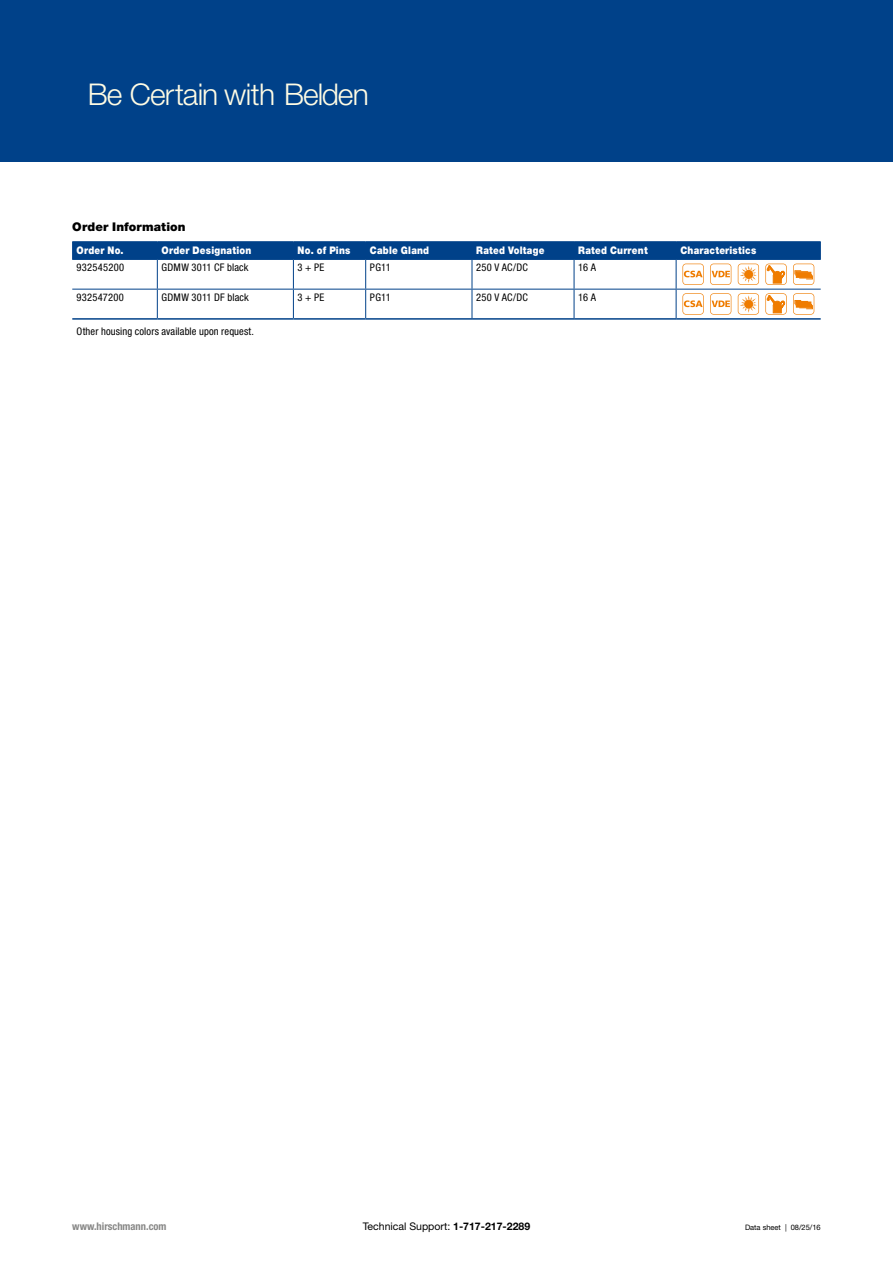
<style>
.page{position:relative;width:893px;height:1263px;background:#fff}
.page>*{position:absolute;margin:0;border:0;box-sizing:border-box;transform-origin:0 0}
.t1{font:300 30px "Helvetica Neue";letter-spacing:-.03em;color:#fffce4}
.t2{font:900 12px "Helvetica Neue LT Std";letter-spacing:.01em;color:#000}
.t3{font:condensed 10.5px "Helvetica Neue LT Std";letter-spacing:.015em;color:#000}
.t4{font:900 10.5px "Helvetica Neue LT Std";letter-spacing:.025em;color:#fff;scale:.87 1}
.t5{font:10.5px "Helvetica Neue";color:#000}
.t6{font:700 condensed 10.5px "Helvetica Neue LT";color:#878786}
.t7{font:7.5px "Helvetica Neue LT Std";letter-spacing:-.005em;color:#000}
.s1{font-weight:700}
</style>
<div class="page">
<hr style="left:72px;top:318px;width:85px;height:2px;background:#004189">
<hr style="left:157px;top:318px;width:136px;height:2px;background:#004189">
<hr style="left:293px;top:318px;width:73px;height:2px;background:#004189">
<hr style="left:366px;top:318px;width:106px;height:2px;background:#004189">
<hr style="left:472px;top:318px;width:102px;height:2px;background:#004189">
<hr style="left:574px;top:318px;width:102px;height:2px;background:#004189">
<hr style="left:676px;top:318px;width:145px;height:2px;background:#004189">
<div style="left:72px;top:241px;width:85px;height:18px;background:#2e639e"></div>
<div style="left:157px;top:241px;width:136px;height:18px;background:#2e639e"></div>
<div style="left:293px;top:241px;width:73px;height:18px;background:#2e639e"></div>
<div style="left:366px;top:241px;width:106px;height:18px;background:#2e639e"></div>
<div style="left:472px;top:241px;width:102px;height:18px;background:#2e639e"></div>
<div style="left:574px;top:241px;width:102px;height:18px;background:#2e639e"></div>
<div style="left:676px;top:241px;width:145px;height:18px;background:#2e639e"></div>
<svg style="left:72px;top:242px;width:749px;height:76px"></svg>
<div style="left:0;top:0;width:39px;height:162px;background:#004189"></div>
<div style="left:12px;top:0;width:881px;height:162px;background:#004189"></div>
<h1 class="t1" style="left:88px;top:76px;width:283px">Be Certain with Belden</h1>
<p class="t2" style="left:72px;top:220px;width:115px">Order Information</p>
<p class="t4" style="left:77px;top:244px;width:56px">Order No.</p>
<p class="t4" style="left:162px;top:244px;width:105px">Order Designation</p>
<p class="t4" style="left:298px;top:244px;width:62px">No. of Pins</p>
<p class="t4" style="left:370px;top:244px;width:70px">Cable Gland</p>
<p class="t4" style="left:476px;top:244px;width:80px">Rated Voltage</p>
<p class="t4" style="left:578px;top:244px;width:81px">Rated Current</p>
<p class="t4" style="left:680px;top:244px;width:89px">Characteristics</p>
<p class="t3" style="left:77px;top:261px;width:49px">932545200</p>
<p class="t3" style="left:162px;top:261px;width:88px">GDMW 3011 CF black</p>
<p class="t3" style="left:298px;top:261px;width:28px">3 + PE</p>
<p class="t3" style="left:370px;top:261px;width:22px">PG11</p>
<p class="t3" style="left:476px;top:261px;width:53px">250 V AC/DC</p>
<p class="t3" style="left:578px;top:261px;width:19px">16 A</p>
<p class="t3" style="left:77px;top:291px;width:49px">932547200</p>
<p class="t3" style="left:162px;top:291px;width:89px">GDMW 3011 DF black</p>
<p class="t3" style="left:298px;top:291px;width:28px">3 + PE</p>
<p class="t3" style="left:370px;top:291px;width:22px">PG11</p>
<p class="t3" style="left:476px;top:291px;width:53px">250 V AC/DC</p>
<p class="t3" style="left:578px;top:291px;width:19px">16 A</p>
<p class="t3" style="left:77px;top:325px;width:179px">Other housing colors available upon request.</p>
<p class="t6" style="left:72px;top:1220px;width:96px">www.hirschmann.com</p>
<p class="t5" style="left:363px;top:1220px;width:169px">Technical Support: <span class="s1">1-717-217-2289</span></p>
<p class="t7" style="left:745px;top:1223px;width:77px">Data sheet | 08/25/16</p>
</div>
